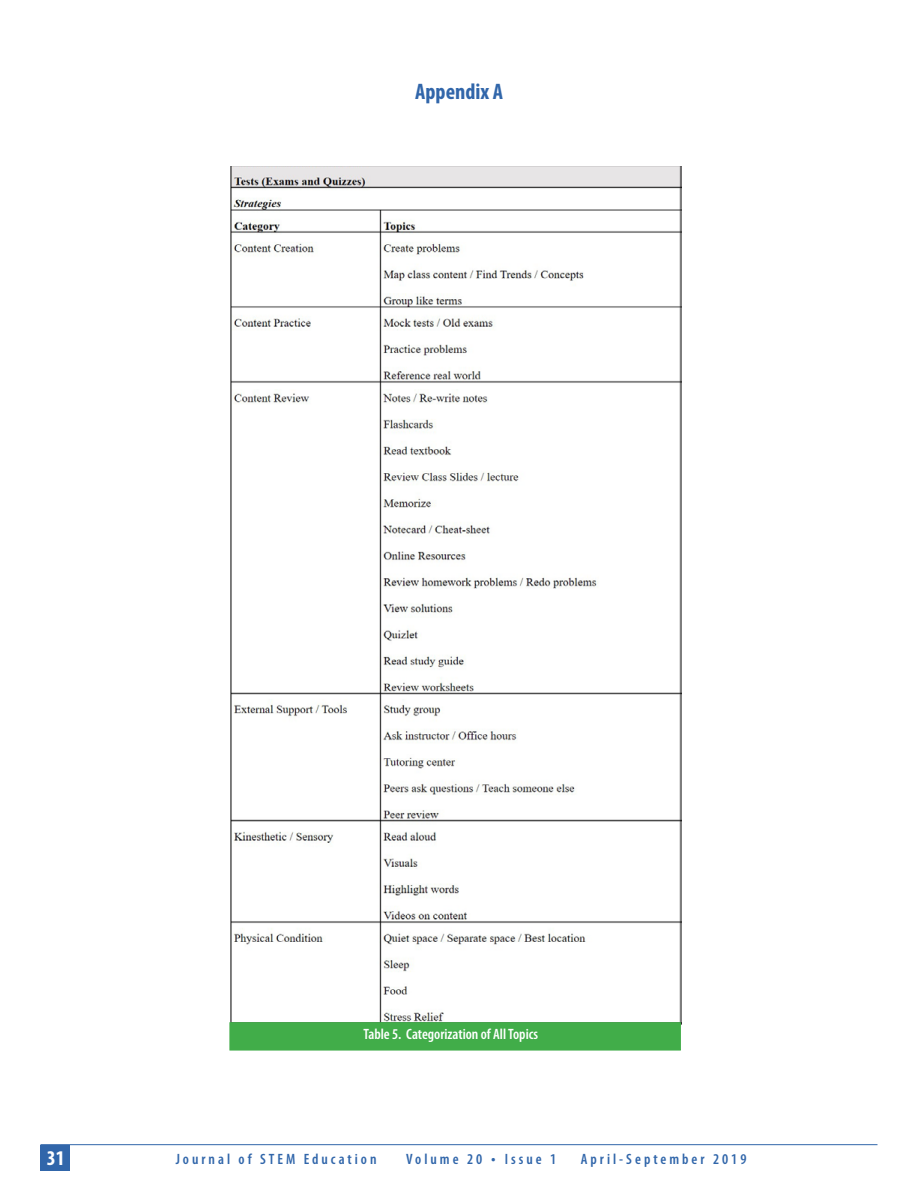
<style>
.page{position:relative;width:918px;height:1188px;background:#fff}
.page>*{position:absolute;margin:0;border:0;box-sizing:border-box;transform-origin:0 0}
.t1{font:700 condensed 22.5px "Myriad Pro";color:#3166aa}
.t2{font:700 condensed 21px "Myriad Pro";color:#fff}
.t3{font:600 condensed 15px "Myriad Pro";letter-spacing:.2em;color:#3166aa}
.t4{font:600 condensed 15px "Myriad Pro";color:#fff}
.s1{font-size:16.5px}
</style>
<div class="page">
<hr style="left:40px;top:1144px;width:838px;height:1px;background:#3166aa">
<div style="left:40px;top:1145px;width:30px;height:26px;background:#3166aa"></div>
<img style="left:230px;top:166px;width:452px;height:858px">
<div style="left:230px;top:1022px;width:451px;height:28px;background:#41ad49"></div>
<h1 class="t1" style="left:415px;top:77px;width:90px">Appendix A</h1>
<p class="t4" style="left:363px;top:1025px;width:176px">Table 5. Categorization of All Topics</p>
<h2 class="t2" style="left:47px;top:1145px;width:19px">31</h2>
<p class="t3" style="left:176px;top:1150px;width:202px">Journal of STEM Education</p>
<p class="t3" style="left:406px;top:1150px;width:152px">Volume 20 <span class="s1">•</span> Issue 1</p>
<p class="t3" style="left:581px;top:1150px;width:167px">April-September 2019</p>
</div>
